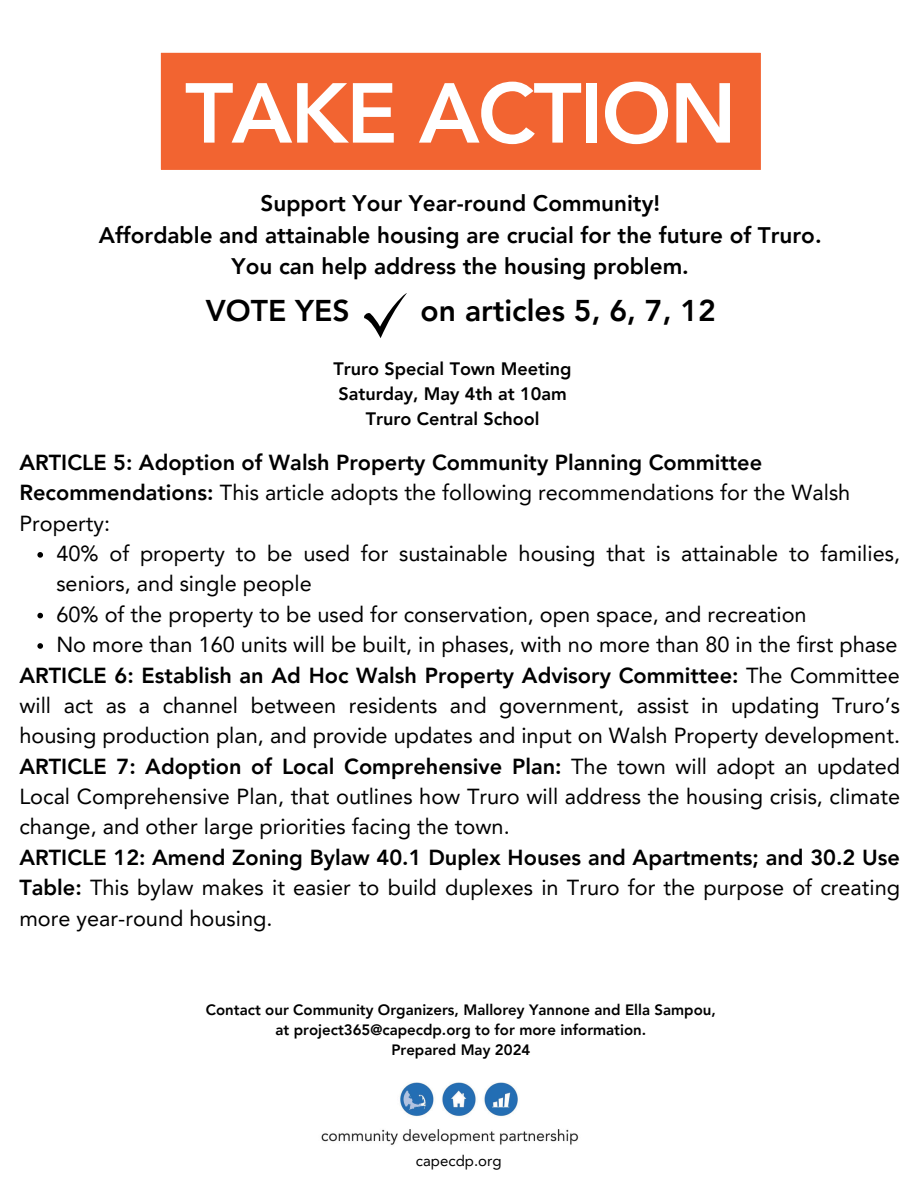
<style>
.page{position:relative;width:918px;height:1188px;background:#fff}
.page>*{position:absolute;margin:0;border:0;box-sizing:border-box;transform-origin:0 0}
.t1{font:800 84px "Avenir LT Pro";letter-spacing:-.02em;color:#fff}
.t2{font:800 30px "Avenir LT Pro";color:#000}
.t3{font:800 22.5px/31.5px "Avenir LT Pro";color:#000;text-align:center}
.t4{font:21.75px/30.3px "Avenir LT Pro";color:#000}
.t5{font:800 21.75px/30.3px "Avenir LT Pro";color:#000}
.t6{font:800 18px/24.8px "Avenir LT Pro";color:#000;text-align:center}
.t7{font:800 15px/20.2px "Avenir LT Pro";color:#000;text-align:center}
.t8{font:15px "Avenir LT Pro";color:#000}
.s1{font-weight:400}
.s2{font-weight:800}
</style>
<div class="page">
<div style="left:160px;top:52px;width:601px;height:118px;background:#f26431"></div>
<svg style="left:37px;top:552px;width:6px;height:6px"></svg>
<svg style="left:37px;top:613px;width:6px;height:5px"></svg>
<svg style="left:37px;top:643px;width:6px;height:6px"></svg>
<svg style="left:364px;top:293px;width:43px;height:45px"></svg>
<img style="left:400px;top:1082px;width:118px;height:35px">
<img style="left:321px;top:1129px;width:258px;height:16px">
<p class="t1" style="left:185px;top:79px;width:553px">TAKE ACTION</p>
<h4 class="t3" style="left:99px;top:190px;width:724px">Support Your Year-round Community!<br>Affordable and attainable housing are crucial for the future of Truro.<br>You can help address the housing problem.</h4>
<h4 class="t2" style="left:206px;top:298px;width:145px">VOTE YES</h4>
<h4 class="t2" style="left:421px;top:298px;width:297px">on articles 5, 6, 7, 12</h4>
<p class="t6" style="left:334px;top:358px;width:239px">Truro Special Town Meeting<br>Saturday, May 4th at 10am<br>Truro Central School</p>
<h1 class="t5" style="left:19px;top:449px;width:832px">ARTICLE 5: Adoption of Walsh Property Community Planning Committee<br>Recommendations: <span class="s1">This article adopts the following recommendations for the Walsh<br>Property:</span></h1>
<h3 class="t4" style="left:56px;top:540px;width:845px">40% of property to be used for sustainable housing that is attainable to families, seniors, and single people</h3>
<p class="t4" style="left:56px;top:601px;width:752px">60% of the property to be used for conservation, open space, and recreation</p>
<h2 class="t4" style="left:56px;top:631px;width:843px">No more than 160 units will be built, in phases, with no more than 80 in the first phase</h2>
<h5 class="t4" style="left:19px;top:662px;width:882px"><span class="s2">ARTICLE 6: Establish an Ad Hoc Walsh Property Advisory Committee:</span> The Committee will act as a channel between residents and government, assist in updating Truro’s housing production plan, and provide updates and input on Walsh Property development.<br><span class="s2">ARTICLE 7: Adoption of Local Comprehensive Plan:</span> The town will adopt an updated Local Comprehensive Plan, that outlines how Truro will address the housing crisis, climate change, and other large priorities facing the town.<br><span class="s2">ARTICLE 12: Amend Zoning Bylaw 40.1 Duplex Houses and Apartments; and 30.2 Use Table:</span> This bylaw makes it easier to build duplexes in Truro for the purpose of creating more year-round housing.</h5>
<p class="t7" style="left:206px;top:1001px;width:512px">Contact our Community Organizers, Mallorey Yannone and Ella Sampou, at project365@capecdp.org to for more information.<br>Prepared May 2024</p>
<p class="t8" style="left:416px;top:1154px;width:87px">capecdp.org</p>
</div>
